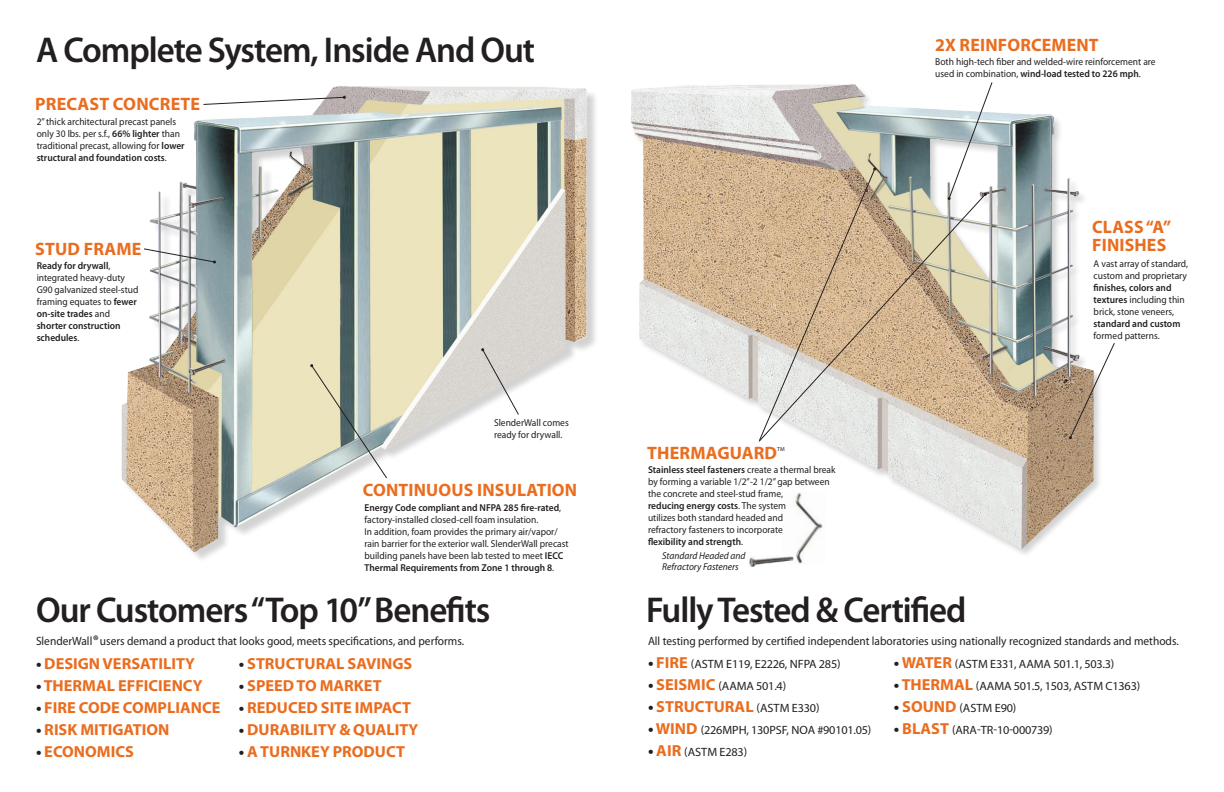
<style>
.page{position:relative;width:1224px;height:792px;background:#fff}
.page>*{position:absolute;margin:0;border:0;box-sizing:border-box;transform-origin:0 0}
.t1{font:600 36px "Myriad Pro";letter-spacing:-.03em;color:#231f20}
.t2{font:700 18px/18px "Myriad Pro";letter-spacing:.01em;color:#ea6d1f}
.t3{font:700 16px "Myriad Pro";color:#ea6d1f}
.t4{font:12px "Myriad Pro";color:#231f20;scale:.95 1}
.t5{font:12px "Myriad Pro";letter-spacing:-.02em;color:#231f20}
.t6{font:12px "Myriad Pro";color:#231f20}
.t7{font:10px/12px "Myriad Pro";color:#231f20;scale:.95 1}
.t8{font:italic 10px/11px "Myriad Pro";color:#231f20;scale:.95 1}
.t9{font:600 10px/12px "Myriad Pro";color:#231f20;scale:.95 1}
.t10{font:5.8px "Myriad Pro";color:#231f20}
.s1{font-weight:600}
.s2{font-weight:400}
.s3{font-weight:700;font-size:16px}
.s4{font-weight:700;font-size:16px;color:#ea6d1f}
.s5{color:#231f20}
.s6{font-weight:400;font-size:12px;color:#231f20}
.s7{font-weight:600;font-style:italic;font-size:14px}
</style>
<div class="page">
<img style="left:631px;top:84px;width:469px;height:470px">
<img style="left:781px;top:492px;width:45px;height:72px">
<img style="left:749px;top:555px;width:44px;height:11px">
<img style="left:121px;top:86px;width:474px;height:473px">
<svg style="left:1069px;top:342px;width:46px;height:97px"></svg>
<svg style="left:310px;top:364px;width:78px;height:115px;background:#c2c6b6"></svg>
<svg style="left:876px;top:193px;width:110px;height:249px;background:#d1bea3"></svg>
<svg style="left:758px;top:168px;width:118px;height:274px;background:#d4bfa6"></svg>
<svg style="left:143px;top:248px;width:73px;height:16px"></svg>
<svg style="left:203px;top:96px;width:143px;height:9px"></svg>
<svg style="left:948px;top:82px;width:45px;height:118px"></svg>
<svg style="left:481px;top:348px;width:38px;height:67px"></svg>
<p class="t1" style="left:36px;top:27px;width:501px">A Complete System, Inside And Out</p>
<p class="t2" style="left:35px;top:95px;width:43px">PRECAST</p>
<p class="t2" style="left:113px;top:95px;width:89px">CONCRETE</p>
<p class="t7" style="left:37px;top:116px;width:157px">2” thick architectural precast panels only 30 lbs. per s.f., <span class="s1">66% lighter</span> than traditional precast, allowing for <span class="s1">lower structural and foundation costs</span>.</p>
<p class="t2" style="left:35px;top:239px;width:72px">STUD FRAM</p>
<p class="t2" style="left:132px;top:239px;width:11px">E</p>
<p class="t7" style="left:37px;top:259px;width:109px"><span class="s1">Ready for drywall</span>, integrated heavy-duty<br>G90 galvanized steel-stud framing equates to <span class="s1">fewer on-site trades</span> and</p>
<p class="t9" style="left:37px;top:319px;width:90px">shorter construction schedules<span class="s2">.</span></p>
<p class="t7" style="left:494px;top:417px;width:80px">SlenderWall comes ready for drywall.</p>
<p class="t2" style="left:363px;top:481px;width:143px">CONTI NUOUS INSULATI</p>
<p class="t2" style="left:552px;top:481px;width:27px">ON</p>
<p class="t7" style="left:364px;top:501px;width:217px"><span class="s1">Energy Code compliant and NFPA 285 fire-rated</span>, factory-installed closed-cell foam insulation.<br>In addition, foam provides the primary air/vapor/ rain barrier for the exterior wall. SlenderWall precast building panels have been lab tested to meet <span class="s1">IECC Thermal Requirements from Zone 1 through 8</span>.</p>
<p class="t2" style="left:647px;top:444px;width:46px">THERMAG</p>
<p class="t2" style="left:730px;top:444px;width:47px">UARD</p>
<p class="t10" style="left:777px;top:445px;width:5px">tm</p>
<p class="t7" style="left:648px;top:464px;width:199px"><span class="s1">Stainless steel fasteners</span> create a thermal break by forming a variable 1/2”-2 1/2” gap between the concrete and steel-stud frame,<br><span class="s1">reducing energy costs</span>. The system<br>utilizes both standard headed and<br>refractory fasteners to incorporate<br><span class="s1">flexibility and strength</span>.</p>
<p class="t8" style="left:662px;top:550px;width:89px">Standard Headed and<br>Refractory Fasteners</p>
<p class="t2" style="left:935px;top:35px;width:162px">2X REINFORCEMENT</p>
<p class="t7" style="left:935px;top:56px;width:234px">Both high-tech fiber and welded-wire reinforcement are used in combination, <span class="s1">wind-load tested to 226 mph</span>.</p>
<p class="t2" style="left:1092px;top:217px;width:80px;text-indent:54px">“A”<br>FINISHES</p>
<p class="t2" style="left:1092px;top:217px;width:22px">CLASS</p>
<p class="t7" style="left:1094px;top:257px;width:101px">A vast array of standard, custom and proprietary <span class="s1">finishes, colors and textures</span> including thin brick, stone veneers, <span class="s1">standard and custom </span>formed patterns.</p>
<p class="t1" style="left:36px;top:587px;width:456px">Our Customers “Top 10” Benefits</p>
<p class="t1" style="left:646px;top:587px;width:322px">Fully Tested &amp; Certified</p>
<p class="t5" style="left:648px;top:657px;width:194px"><span class="s3">•</span> <span class="s4">FIRE</span> (ASTM E119, E2226, NFPA 285)</p>
<p class="t6" style="left:648px;top:679px;width:140px"><span class="s3">•</span> <span class="s4">SEISMIC</span> (AAMA 501.4)</p>
<p class="t3" style="left:648px;top:696px;width:173px"><span class="s5">•</span> STRUCTURAL <span class="s6">(ASTM E330)</span></p>
<p class="t5" style="left:648px;top:723px;width:225px"><span class="s3">•</span><span class="s4">WIND</span> (226MPH, 130PSF, NOA #90101.05)</p>
<p class="t6" style="left:648px;top:745px;width:101px"><span class="s3">•</span> <span class="s4">AIR</span> (ASTM E283)</p>
<p class="t4" style="left:36px;top:634px;width:452px">SlenderWall<span class="s7">®</span> users demand a product that looks good, meets specifications, and performs.</p>
<p class="t4" style="left:648px;top:634px;width:560px">All testing performed by certified independent laboratories using nationally recognized standards and methods.</p>
<p class="t6" style="left:894px;top:657px;width:222px"><span class="s3">•</span><span class="s4">WATER</span> (ASTM E331, AAMA 501.1, 503.3)</p>
<p class="t5" style="left:894px;top:679px;width:248px"><span class="s3">•</span> <span class="s4">THERMAL</span> (AAMA 501.5, 1503, ASTM C1363)</p>
<p class="t6" style="left:894px;top:701px;width:124px"><span class="s3">•</span> <span class="s4">SOUND</span> (ASTM E90)</p>
<p class="t3" style="left:894px;top:718px;width:19px"><span class="s5">•</span>BLAST</p>
<p class="t5" style="left:952px;top:723px;width:102px">(ARA-TR-10-000739)</p>
<p class="t3" style="left:36px;top:653px;width:95px"><span class="s5">•</span> DESIGN VERSATILIT</p>
<p class="t3" style="left:185px;top:653px;width:11px">Y</p>
<p class="t3" style="left:36px;top:675px;width:48px"><span class="s5">•</span>THERMAL</p>
<p class="t3" style="left:118px;top:675px;width:17px">EFFICI</p>
<p class="t3" style="left:163px;top:675px;width:41px">ENCY</p>
<p class="t3" style="left:36px;top:697px;width:118px"><span class="s5">•</span>FIRE CODE COMPLIA</p>
<p class="t3" style="left:191px;top:697px;width:31px">NCE</p>
<p class="t3" style="left:36px;top:719px;width:53px"><span class="s5">•</span> RISK MITI</p>
<p class="t3" style="left:113px;top:719px;width:59px">GATION</p>
<p class="t3" style="left:36px;top:741px;width:71px"><span class="s5">•</span> ECONOMICS</p>
<p class="t3" style="left:239px;top:653px;width:19px"><span class="s5">•</span>STRUCTURAL</p>
<p class="t3" style="left:348px;top:653px;width:9px">SAVI</p>
<p class="t3" style="left:381px;top:653px;width:31px">NGS</p>
<p class="t3" style="left:239px;top:675px;width:93px"><span class="s5">•</span>SPEED TO MARK</p>
<p class="t3" style="left:364px;top:675px;width:16px">ET</p>
<p class="t3" style="left:239px;top:697px;width:127px"><span class="s5">•</span>REDUCED SITE IMPACT</p>
<p class="t3" style="left:239px;top:719px;width:31px"><span class="s5">•</span> DURA</p>
<p class="t3" style="left:290px;top:719px;width:18px">BILIT</p>
<p class="t3" style="left:327px;top:719px;width:48px">Y &amp; QUALIT</p>
<p class="t3" style="left:408px;top:719px;width:11px">Y</p>
<p class="t3" style="left:239px;top:741px;width:33px"><span class="s5">•</span>ATUR</p>
<p class="t3" style="left:290px;top:741px;width:116px">NKEY PRODUCT</p>
</div>
